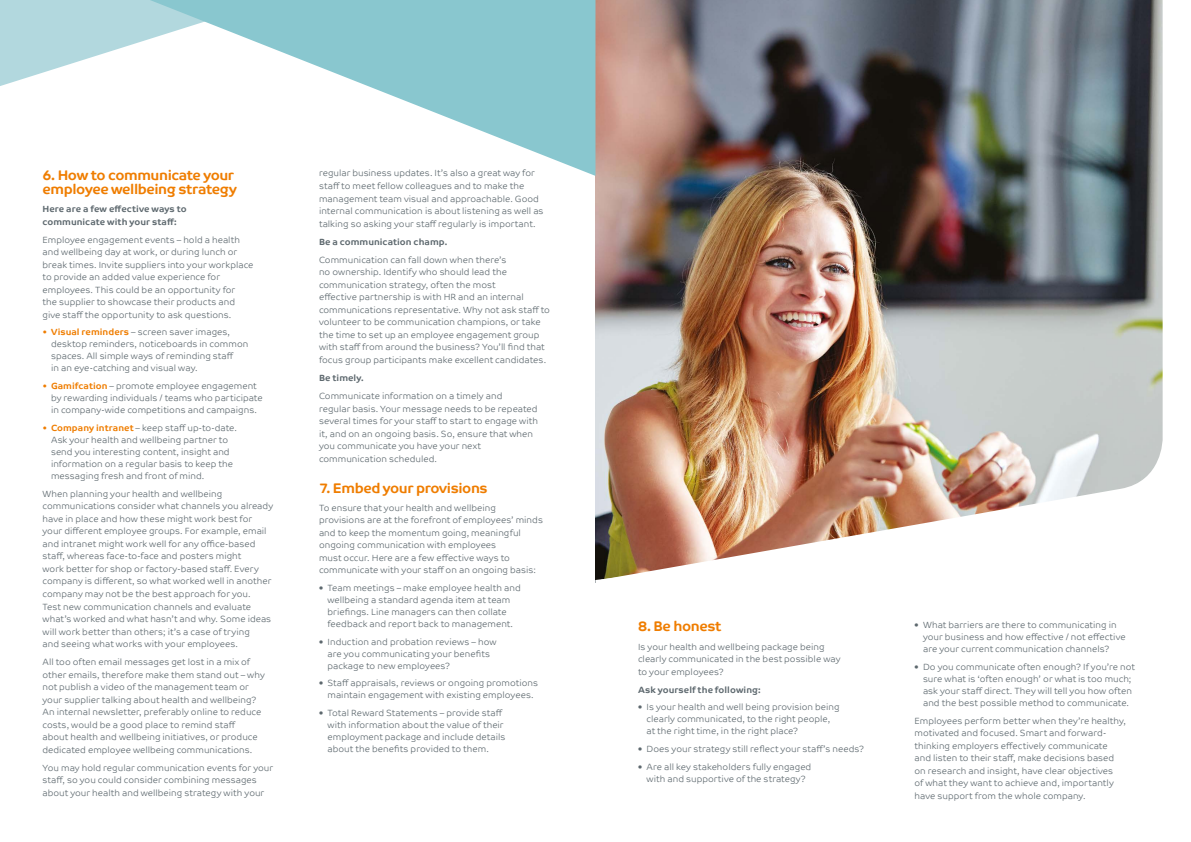
<style>
.page{position:relative;width:1191px;height:842px;background:#fff}
.page>*{position:absolute;margin:0;border:0;box-sizing:border-box;transform-origin:0 0}
.t1{font:700 14px/14px "Co Text";letter-spacing:-.03em;color:#ef7d00}
.t2{font:300 9px/12.5px "Co Text";letter-spacing:.005em;color:#5d686e}
.t3{font:700 9px/12.5px "Co Text";letter-spacing:.005em;color:#5d686e}
.s1{font-weight:700;color:#ef7d00}
</style>
<div class="page">
<img style="left:595px;top:0;width:568px;height:509px">
<img style="left:595px;top:509px;width:410px;height:74px">
<svg style="left:0;top:0;width:150px;height:86px"></svg>
<svg style="left:150px;top:0;width:445px;height:176px"></svg>
<h1 class="t1" style="left:43px;top:168px;width:196px">6. How to communicate your employee wellbeing strategy</h1>
<p class="t3" style="left:43px;top:203px;width:146px">Here are a few effective ways to communicate with your staff:</p>
<p class="t2" style="left:43px;top:233px;width:212px">Employee engagement events – hold a health and wellbeing day at work, or during lunch or break times. Invite suppliers into your workplace to provide an added value experience for employees. This could be an opportunity for<br>the supplier to showcase their products and give staff the opportunity to ask questions.</p>
<p class="t2" style="left:51px;top:326px;width:199px;line-height:12px;text-indent:-9px"><span class="s1">• Visual reminders</span> – screen saver images, desktop reminders, noticeboards in common spaces. All simple ways of reminding staff<br>in an eye-catching and visual way.</p>
<p class="t2" style="left:51px;top:380px;width:213px;line-height:12px;text-indent:-9px"><span class="s1">• Gamifcation</span> – promote employee engagement by rewarding individuals / teams who participate in company-wide competitions and campaigns.</p>
<p class="t2" style="left:51px;top:422px;width:187px;line-height:12px;text-indent:-9px"><span class="s1">• Company intranet</span> – keep staff up-to-date.<br>Ask your health and wellbeing partner to send you interesting content, insight and information on a regular basis to keep the messaging fresh and front of mind.</p>
<p class="t2" style="left:43px;top:488px;width:232px">When planning your health and wellbeing communications consider what channels you already have in place and how these might work best for your different employee groups. For example, email and intranet might work well for any office-based staff, whereas face-to-face and posters might<br>work better for shop or factory-based staff. Every company is different, so what worked well in another company may not be the best approach for you.<br>Test new communication channels and evaluate what’s worked and what hasn’t and why. Some ideas will work better than others; it’s a case of trying<br>and seeing what works with your employees.</p>
<p class="t2" style="left:43px;top:656px;width:224px">All too often email messages get lost in a mix of other emails, therefore make them stand out – why not publish a video of the management team or your supplier talking about health and wellbeing?<br>An internal newsletter, preferably online to reduce costs, would be a good place to remind staff<br>about health and wellbeing initiatives, or produce dedicated employee wellbeing communications.</p>
<p class="t2" style="left:43px;top:761px;width:232px">You may hold regular communication events for your staff, so you could consider combining messages about your health and wellbeing strategy with your</p>
<p class="t2" style="left:319px;top:167px;width:226px">regular business updates. It’s also a great way for staff to meet fellow colleagues and to make the management team visual and approachable. Good internal communication is about listening as well as talking so asking your staff regularly is important.</p>
<p class="t3" style="left:319px;top:235px;width:130px">Be a communication champ.</p>
<p class="t2" style="left:319px;top:253px;width:232px">Communication can fall down when there’s<br>no ownership. Identify who should lead the communication strategy, often the most<br>effective partnership is with HR and an internal communications representative. Why not ask staff to volunteer to be communication champions, or take the time to set up an employee engagement group with staff from around the business? You’ll find that focus group participants make excellent candidates.</p>
<p class="t3" style="left:319px;top:372px;width:46px">Be timely.</p>
<p class="t2" style="left:319px;top:390px;width:221px">Communicate information on a timely and<br>regular basis. Your message needs to be repeated several times for your staff to start to engage with it, and on an ongoing basis. So, ensure that when you communicate you have your next communication scheduled.</p>
<h1 class="t1" style="left:319px;top:481px;width:170px">7. Embed your provisions</h1>
<p class="t2" style="left:319px;top:501px;width:225px">To ensure that your health and wellbeing provisions are at the forefront of employees’ minds and to keep the momentum going, meaningful ongoing communication with employees<br>must occur. Here are a few effective ways to communicate with your staff on an ongoing basis:</p>
<p class="t2" style="left:327px;top:582px;width:195px;line-height:12px;text-indent:-9px">• Team meetings – make employee health and wellbeing a standard agenda item at team briefings. Line managers can then collate feedback and report back to management.</p>
<p class="t2" style="left:327px;top:636px;width:171px;line-height:12px;text-indent:-9px">• Induction and probation reviews – how are you communicating your benefits package to new employees?</p>
<p class="t2" style="left:319px;top:677px;width:221px;line-height:12px;text-align:center">• Staff appraisals, reviews or ongoing promotions maintain engagement with existing employees.</p>
<p class="t2" style="left:327px;top:707px;width:179px;line-height:12px;text-indent:-9px">• Total Reward Statements – provide staff with information about the value of their employment package and include details about the benefits provided to them.</p>
<h1 class="t1" style="left:638px;top:620px;width:85px">8. Be honest</h1>
<p class="t2" style="left:638px;top:640px;width:204px">Is your health and wellbeing package being clearly communicated in the best possible way to your employees?</p>
<p class="t3" style="left:638px;top:683px;width:124px">Ask yourself the following:</p>
<p class="t2" style="left:646px;top:701px;width:195px;line-height:12px;text-indent:-9px">• Is your health and well being provision being clearly communicated, to the right people, at the right time, in the right place?</p>
<p class="t2" style="left:638px;top:743px;width:227px">• Does your strategy still reflect your staff’s needs?</p>
<p class="t2" style="left:638px;top:761px;width:175px;line-height:12px;text-align:center">• Are all key stakeholders fully engaged with and supportive of the strategy?</p>
<p class="t2" style="left:923px;top:619px;width:204px;line-height:12px;text-indent:-9px">• What barriers are there to communicating in your business and how effective / not effective are your current communication channels?</p>
<p class="t2" style="left:923px;top:660px;width:213px;line-height:12px;text-indent:-9px">• Do you communicate often enough? If you’re not sure what is ‘often enough’ or what is too much; ask your staff direct. They will tell you how often and the best possible method to communicate.</p>
<p class="t2" style="left:914px;top:714px;width:213px">Employees perform better when they’re healthy, motivated and focused. Smart and forward&shy;thinking employers effectively communicate and listen to their staff, make decisions based on research and insight, have clear objectives<br>of what they want to achieve and, importantly have support from the whole company.</p>
</div>
